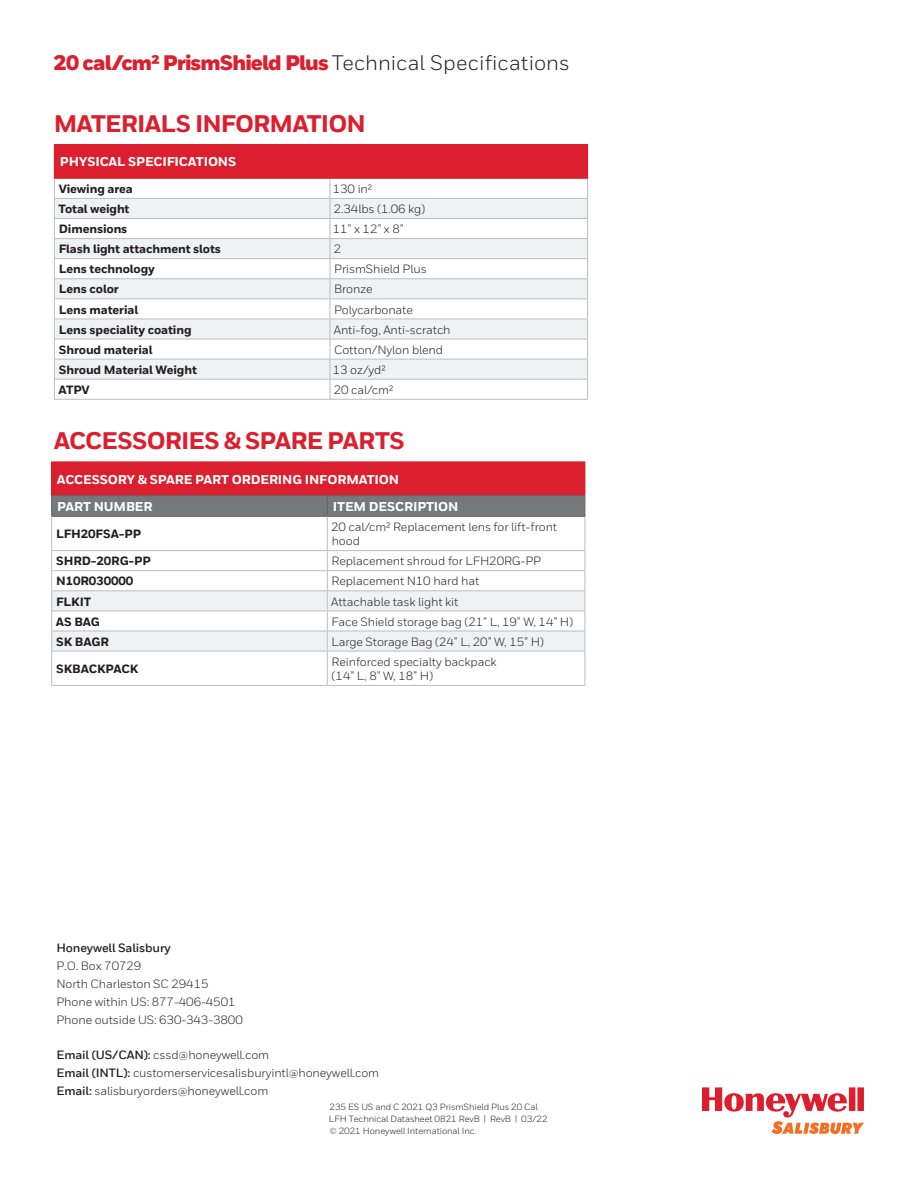
<style>
.page{position:relative;width:918px;height:1188px;background:#fff}
.page>*{position:absolute;margin:0;border:0;box-sizing:border-box;transform-origin:0 0}
.Heading_1__16_16{font:800 24px "Honeywell Sans";letter-spacing:-.035em;color:#dc1f2e}
.Datasheet__Specifica{font:900 21px "Honeywell Sans";letter-spacing:-.04em;color:#dc1f2e}
.Table__Header{font:800 12.75px/27.2px "Honeywell Sans";letter-spacing:-.01em;color:#fff}
.Table__Body{font:12px/14.2px "Honeywell Sans";letter-spacing:-.01em;color:#231f20}
.Table__Body-2{font:800 12px "Honeywell Sans";letter-spacing:-.01em;color:#231f20}
.t1{font:12px/18px "Honeywell Sans Web";letter-spacing:-.01em;color:#231f20}
.t2{font:700 12px "Honeywell Sans Web";letter-spacing:-.01em;color:#231f20}
.Cover__Copyright{font:9px/12px "Honeywell Sans";letter-spacing:-.01em;color:#231f20}
.s1{font-weight:400;color:#231f20}
.s2{font-weight:700}
</style>
<div class="page">
<svg style="left:702px;top:1087px;width:162px;height:47px"></svg>
<div style="left:54px;top:145px;width:534px;height:33px;background:#dc1f2e"></div>
<svg style="left:55px;top:199px;width:532px;height:180px;fill:#f0f1f2"></svg>
<hr style="left:54px;top:198px;width:276px;height:1px;background:#bcbdc0">
<hr style="left:330px;top:198px;width:258px;height:1px;background:#bcbdc0">
<hr style="left:54px;top:218px;width:276px;height:1px;background:#bcbdc0">
<hr style="left:330px;top:218px;width:258px;height:1px;background:#bcbdc0">
<hr style="left:54px;top:238px;width:276px;height:1px;background:#bcbdc0">
<hr style="left:330px;top:238px;width:258px;height:1px;background:#bcbdc0">
<hr style="left:54px;top:258px;width:276px;height:1px;background:#bcbdc0">
<hr style="left:330px;top:258px;width:258px;height:1px;background:#bcbdc0">
<hr style="left:54px;top:278px;width:276px;height:1px;background:#bcbdc0">
<hr style="left:330px;top:278px;width:258px;height:1px;background:#bcbdc0">
<hr style="left:54px;top:298px;width:276px;height:1px;background:#bcbdc0">
<hr style="left:330px;top:298px;width:258px;height:1px;background:#bcbdc0">
<hr style="left:54px;top:319px;width:276px;height:1px;background:#bcbdc0">
<hr style="left:330px;top:319px;width:258px;height:1px;background:#bcbdc0">
<hr style="left:54px;top:339px;width:276px;height:1px;background:#bcbdc0">
<hr style="left:330px;top:339px;width:258px;height:1px;background:#bcbdc0">
<hr style="left:54px;top:359px;width:276px;height:1px;background:#bcbdc0">
<hr style="left:330px;top:359px;width:258px;height:1px;background:#bcbdc0">
<svg style="left:330px;top:179px;width:1px;height:220px"></svg>
<hr style="left:54px;top:379px;width:276px;height:1px;background:#bcbdc0">
<svg style="left:54px;top:179px;width:1px;height:220px"></svg>
<hr style="left:330px;top:379px;width:258px;height:1px;background:#bcbdc0">
<svg style="left:587px;top:179px;width:1px;height:220px"></svg>
<hr style="left:54px;top:399px;width:276px;height:1px;background:#bcbdc0">
<hr style="left:330px;top:399px;width:258px;height:1px;background:#bcbdc0">
<hr style="left:54px;top:144px;width:276px;height:1px;background:#dc1f2e">
<hr style="left:330px;top:144px;width:258px;height:1px;background:#dc1f2e">
<hr style="left:54px;top:178px;width:276px;height:1px;background:#dc1f2e">
<hr style="left:330px;top:178px;width:258px;height:1px;background:#dc1f2e">
<div style="left:52px;top:462px;width:533px;height:34px;background:#dc1f2e"></div>
<hr style="left:51px;top:495px;width:276px;height:1px;background:#636366">
<hr style="left:327px;top:495px;width:258px;height:1px;background:#636366">
<hr style="left:51px;top:516px;width:276px;height:1px;background:#636366">
<hr style="left:327px;top:516px;width:258px;height:1px;background:#636366">
<hr style="left:327px;top:517px;width:1px;height:33px;background:#bcbdc0">
<hr style="left:51px;top:550px;width:276px;height:1px;background:#bcbdc0">
<hr style="left:327px;top:550px;width:258px;height:1px;background:#bcbdc0">
<hr style="left:51px;top:651px;width:276px;height:1px;background:#bcbdc0">
<hr style="left:327px;top:651px;width:258px;height:1px;background:#bcbdc0">
<hr style="left:327px;top:651px;width:1px;height:34px;background:#bcbdc0">
<hr style="left:51px;top:685px;width:276px;height:1px;background:#bcbdc0">
<hr style="left:327px;top:685px;width:258px;height:1px;background:#bcbdc0">
<div style="left:51px;top:496px;width:535px;height:20px;background:#76787b"></div>
<hr style="left:51px;top:517px;width:1px;height:33px;background:#bcbdc0">
<hr style="left:585px;top:517px;width:1px;height:33px;background:#bcbdc0">
<svg style="left:51px;top:551px;width:535px;height:100px"></svg>
<hr style="left:51px;top:651px;width:1px;height:34px;background:#bcbdc0">
<hr style="left:585px;top:651px;width:1px;height:34px;background:#bcbdc0">
<hr style="left:51px;top:462px;width:1px;height:33px;background:#dc1f2e">
<hr style="left:585px;top:462px;width:1px;height:33px;background:#dc1f2e">
<p class="Datasheet__Specifica" style="left:54px;top:50px;width:518px">20 cal/cm² PrismShield Plus <span class="s1">Technical Specifications</span></p>
<p class="Heading_1__16_16" style="left:54px;top:109px;width:314px">MATERIALS INFORMATION</p>
<p class="Table__Header" style="left:60px;top:149px;width:178px">PHYSICAL SPECIFICATIONS</p>
<p class="Table__Body-2" style="left:59px;top:182px;width:76px">Viewing area</p>
<p class="Table__Body" style="left:333px;top:182px;width:41px">130 in²</p>
<p class="Table__Body-2" style="left:58px;top:202px;width:73px">Total weight</p>
<p class="Table__Body" style="left:334px;top:202px;width:93px">2.34lbs (1.06 kg)</p>
<p class="Table__Body-2" style="left:59px;top:222px;width:70px">Dimensions</p>
<p class="Table__Body" style="left:333px;top:222px;width:72px">11” x 12” x 8”</p>
<p class="Table__Body-2" style="left:59px;top:242px;width:164px">Flash light attachment slots</p>
<p class="Table__Body" style="left:334px;top:242px;width:9px">2</p>
<p class="Table__Body-2" style="left:59px;top:262px;width:98px">Lens technology</p>
<p class="Table__Body" style="left:334px;top:262px;width:94px">PrismShield Plus</p>
<p class="Table__Body-2" style="left:59px;top:282px;width:61px">Lens color</p>
<p class="Table__Body" style="left:334px;top:282px;width:40px">Bronze</p>
<p class="Table__Body-2" style="left:59px;top:302px;width:81px">Lens material</p>
<p class="Table__Body" style="left:334px;top:302px;width:80px">Polycarbonate</p>
<p class="Table__Body-2" style="left:59px;top:322px;width:134px">Lens speciality coating</p>
<p class="Table__Body" style="left:334px;top:322px;width:118px">Anti-fog, Anti-scratch</p>
<p class="Table__Body-2" style="left:59px;top:342px;width:95px">Shroud material</p>
<p class="Table__Body" style="left:334px;top:342px;width:110px">Cotton/Nylon blend</p>
<p class="Table__Body-2" style="left:59px;top:362px;width:139px">Shroud Material Weight</p>
<p class="Table__Body" style="left:333px;top:363px;width:54px">13 oz/yd²</p>
<p class="Table__Body-2" style="left:59px;top:382px;width:33px">ATPV</p>
<p class="Table__Body" style="left:334px;top:383px;width:61px">20 cal/cm²</p>
<p class="Heading_1__16_16" style="left:54px;top:426px;width:353px">ACCESSORIES &amp; SPARE PARTS</p>
<p class="Table__Header" style="left:57px;top:466px;width:344px">ACCESSORY &amp; SPARE PART ORDERING INFORMATION<br>PART NUMBER</p>
<p class="Table__Header" style="left:333px;top:493px;width:127px">ITEM DESCRIPTION</p>
<p class="Table__Body-2" style="left:56px;top:527px;width:86px">LFH20FSA-PP</p>
<p class="Table__Body" style="left:331px;top:520px;width:228px">20 cal/cm² Replacement lens for lift-front hood</p>
<p class="Table__Body-2" style="left:56px;top:554px;width:96px">SHRD-20RG-PP</p>
<p class="Table__Body" style="left:332px;top:554px;width:211px">Replacement shroud for LFH20RG-PP</p>
<p class="Table__Body-2" style="left:56px;top:574px;width:79px">N10R030000</p>
<p class="Table__Body" style="left:332px;top:574px;width:149px">Replacement N10 hard hat</p>
<p class="Table__Body-2" style="left:56px;top:594px;width:37px">FLKIT</p>
<p class="Table__Body" style="left:331px;top:594px;width:129px">Attachable task light kit</p>
<p class="Table__Body-2" style="left:56px;top:614px;width:46px">AS BAG</p>
<p class="Table__Body" style="left:332px;top:614px;width:243px">Face Shield storage bag (21” L, 19” W, 14” H)</p>
<p class="Table__Body-2" style="left:56px;top:635px;width:54px">SK BAGR</p>
<p class="Table__Body" style="left:332px;top:634px;width:214px">Large Storage Bag (24” L, 20” W, 15” H)</p>
<p class="Table__Body-2" style="left:56px;top:661px;width:84px">SKBACKPACK</p>
<p class="Table__Body" style="left:332px;top:655px;width:167px">Reinforced specialty backpack (14” L, 8” W, 18” H)</p>
<p class="t2" style="left:56px;top:940px;width:116px">Honeywell Salisbury</p>
<p class="t1" style="left:56px;top:957px;width:188px">P.O. Box 70729<br>North Charleston SC 29415<br>Phone within US: 877-406-4501<br>Phone outside US: 630-343-3800</p>
<p class="t1" style="left:56px;top:1046px;width:324px"><span class="s2">Email (US/CAN):</span> cssd@honeywell.com<br><span class="s2">Email (INTL):</span> customerservicesalisburyintl@honeywell.com<br><span class="s2">Email:</span> salisburyorders@honeywell.com</p>
<p class="Cover__Copyright" style="left:329px;top:1101px;width:220px">235 ES US and C 2021 Q3 PrismShield Plus 20 Cal<br>LFH Technical Datasheet 0821 RevB | RevB | 03/22 © 2021 Honeywell International Inc.</p>
</div>
